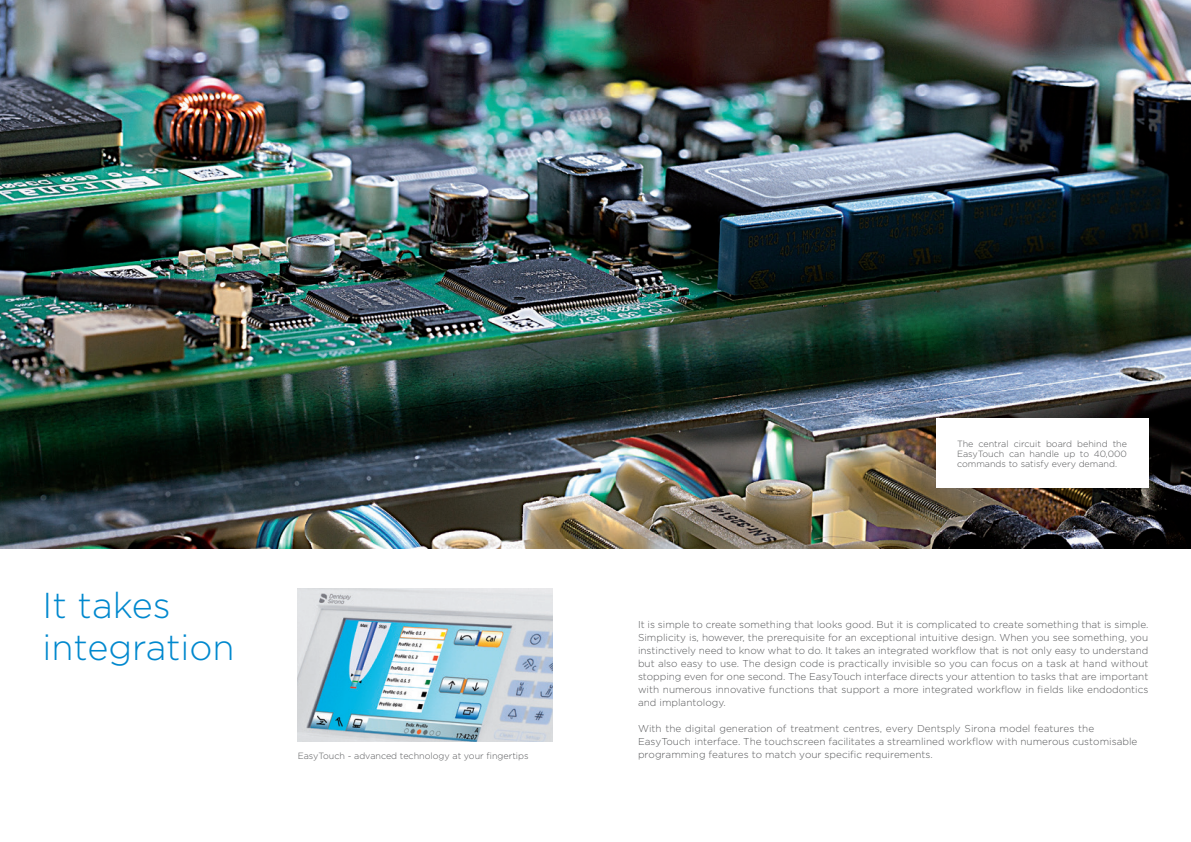
<style>
.page{position:relative;width:1191px;height:842px;background:#fff}
.page>*{position:absolute;margin:0;border:0;box-sizing:border-box;transform-origin:0 0}
.t1{font:300 36px/42px "Gotham";color:#0088ce}
.t2{font:300 10px/13px "Gotham";color:#57585a;text-align:justify}
.t3{font:300 9px/10px "Gotham";color:#57585a;text-align:justify}
</style>
<div class="page">
<img style="left:0;top:0;width:1191px;height:549px">
<img style="left:298px;top:589px;width:255px;height:153px">
<div style="left:935px;top:418px;width:213px;height:70px;background:#fff"></div>
<h1 class="t1" style="left:43px;top:583px;width:194px">It takes integration</h1>
<p class="t3" style="left:298px;top:751px;width:232px">EasyTouch - advanced technology at your fingertips</p>
<p class="t3" style="left:957px;top:438px;width:171px">The central circuit board behind the EasyTouch can handle up to 40,000 commands to satisfy every demand.</p>
<p class="t2" style="left:638px;top:618px;width:512px">It is simple to create something that looks good. But it is complicated to create something that is simple.<br>Simplicity is, however, the prerequisite for an exceptional intuitive design. When you see something, you instinctively need to know what to do. It takes an integrated workflow that is not only easy to understand but also easy to use. The design code is practically invisible so you can focus on a task at hand without stopping even for one second. The EasyTouch interface directs your attention to tasks that are important with numerous innovative functions that support a more integrated workflow in fields like endodontics and implantology.</p>
<p class="t2" style="left:638px;top:722px;width:501px;text-align:left">With the digital generation of treatment centres, every Dentsply Sirona model features the<br>EasyTouch interface. The touchscreen facilitates a streamlined workflow with numerous customisable programming features to match your specific requirements.</p>
</div>
